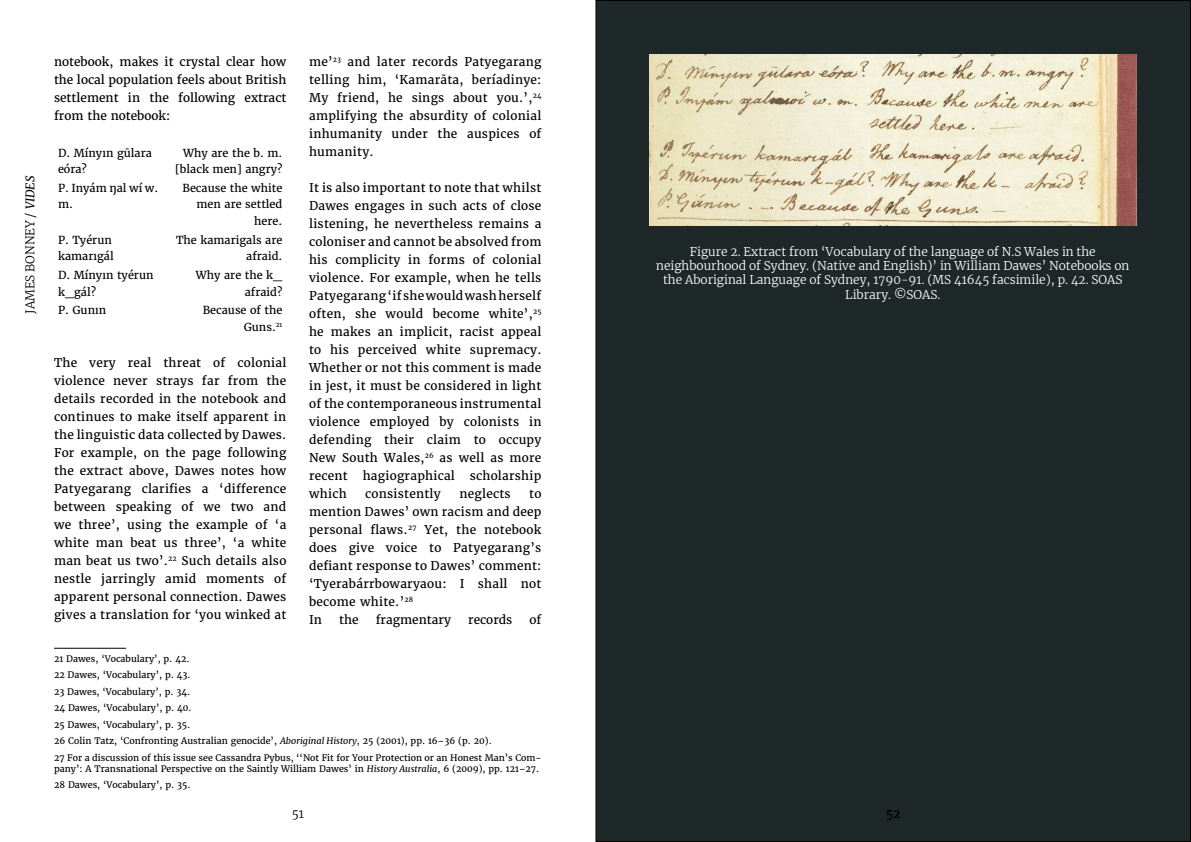
<style>
.page{position:relative;width:1191px;height:842px;background:#fff}
.page>*{position:absolute;margin:0;border:0;box-sizing:border-box;transform-origin:0 0}
.t1{font:12px/18px "Merriweather";letter-spacing:.02em;color:#000;text-align:justify}
.t2{font:300 12px/14.4px "Merriweather";color:#fff;text-align:center}
.t3{font:300 12px "Merriweather";color:#000}
.t4{font:12px "Merriweather";color:#000}
.t5{font:11px/16.5px "Merriweather";color:#000;text-align:right}
.t6{font:9px/16.5px "Merriweather";color:#000}
.s1{font-weight:400;font-style:italic}
.s2{font-style:italic}
</style>
<div class="page">
<div style="left:596px;top:1px;width:594px;height:840px;background:#1e2829"></div>
<img style="left:649px;top:54px;width:487px;height:172px">
<hr style="left:54px;top:648px;width:72px;height:1px;background:#000">
<p class="t3" style="left:22px;top:314px;width:139px;rotate:-90deg">JAMES BONNEY / <span class="s1">VIDES</span></p>
<p class="t1" style="left:309px;top:53px;width:234px">me’<sup>23</sup> and later records Patyegarang telling him, ‘Kamarāta, beríadinye:<br>My friend, he sings about you.’,<sup>24 </sup>amplifying the absurdity of colonial inhumanity under the auspices of humanity.</p>
<p class="t1" style="left:309px;top:179px;width:234px">It is also important to note that whilst Dawes engages in such acts of close listening, he nevertheless remains a coloniser and cannot be absolved from his complicity in forms of colonial violence. For example, when he tells Patyegarang ‘if she would wash herself often, she would become white’,<sup>25 </sup>he makes an implicit, racist appeal to his perceived white supremacy.<br>Whether or not this comment is made in jest, it must be considered in light of the contemporaneous instrumental violence employed by colonists in defending their claim to occupy New South Wales,<sup>26</sup> as well as more recent hagiographical scholarship which</p>
<p class="t1" style="left:54px;top:53px;width:234px">notebook, makes it crystal clear how the local population feels about British settlement in the following extract from the notebook:</p>
<p class="t5" style="left:58px;top:144px;width:95px;text-align:left">D. Mínyın gūlara eóra?</p>
<p class="t5" style="left:175px;top:144px;width:109px">Why are the b. m. [black men] angry?</p>
<p class="t5" style="left:58px;top:180px;width:102px;text-align:left">P. Inyám ŋal wí w. m.</p>
<p class="t5" style="left:182px;top:180px;width:101px">Because the white men are settled here.</p>
<p class="t5" style="left:58px;top:232px;width:57px;text-align:left">P. Tyérun kamarıgál</p>
<p class="t5" style="left:176px;top:232px;width:108px">The kamarigals are afraid.</p>
<p class="t5" style="left:58px;top:267px;width:97px;text-align:left">D. Mínyın tyérun k_gál?</p>
<p class="t5" style="left:196px;top:267px;width:88px">Why are the k_ afraid?</p>
<p class="t5" style="left:58px;top:302px;width:50px">P. Gunın</p>
<p class="t5" style="left:203px;top:302px;width:81px">Because of the<br>Guns.<sup>21</sup></p>
<p class="t1" style="left:54px;top:354px;width:234px">The very real threat of colonial violence never strays far from the details recorded in the notebook and continues to make itself apparent in the linguistic data collected by Dawes.<br>For example, on the page following the extract above, Dawes notes how Patyegarang clarifies a ‘difference between speaking of we two and we three’, using the example of ‘a white man beat us three’, ‘a white man beat us two’.<sup>22</sup> Such details also nestle jarringly amid moments of apparent personal connection. Dawes gives a translation for ‘you winked at</p>
<p class="t6" style="left:54px;top:650px;width:489px">21 Dawes, ‘Vocabulary’, p. 42.<br>22 Dawes, ‘Vocabulary’, p. 43.<br>23 Dawes, ‘Vocabulary’, p. 34.<br>24 Dawes, ‘Vocabulary’, p. 40.<br>25 Dawes, ‘Vocabulary’, p. 35.<br>26 Colin Tatz, ‘Confronting Australian genocide’, <span class="s2">Aboriginal History</span>, 25 (2001), pp. 16–36 (p. 20).<br>27 For a discussion of this issue see Cassandra Pybus, ‘‘Not Fit for Your Protection or an Honest Man’s Com-</p>
<p class="t6" style="left:54px;top:760px;width:487px">pany’: A Transnational Perspective on the Saintly William Dawes’ in <span class="s2">History Australia</span>, 6 (2009), pp. 121–27.<br>28 Dawes, ‘Vocabulary’, p. 35.</p>
<p class="t1" style="left:365px;top:485px;width:77px">consistently</p>
<p class="t1" style="left:459px;top:485px;width:53px">neglects</p>
<p class="t1" style="left:309px;top:485px;width:234px;text-align:left;text-indent:220px">to mention Dawes’ own racism and deep personal flaws.<sup>27</sup> Yet, the notebook does give voice to Patyegarang’s defiant response to Dawes’ comment: ‘Tyerabárrbowaryaou: I shall not become white.’<sup>28<br></sup>In</p>
<p class="t1" style="left:339px;top:611px;width:21px">the</p>
<p class="t4" style="left:376px;top:612px;width:77px">fragmentary</p>
<p class="t4" style="left:468px;top:612px;width:46px">records</p>
<p class="t1" style="left:529px;top:611px;width:13px">of</p>
<p class="t3" style="left:292px;top:806px;width:14px">51</p>
<p class="t2" style="left:656px;top:244px;width:475px">Figure 2. Extract from ‘Vocabulary of the language of N.S Wales in the neighbourhood of Sydney. (Native and English)’ in William Dawes’ Notebooks on the Aboriginal Language of Sydney, 1790-91. (MS 41645 facsimile), p. 42. SOAS Library. ©SOAS.</p>
<p class="t3" style="left:886px;top:806px;width:16px">52</p>
</div>
